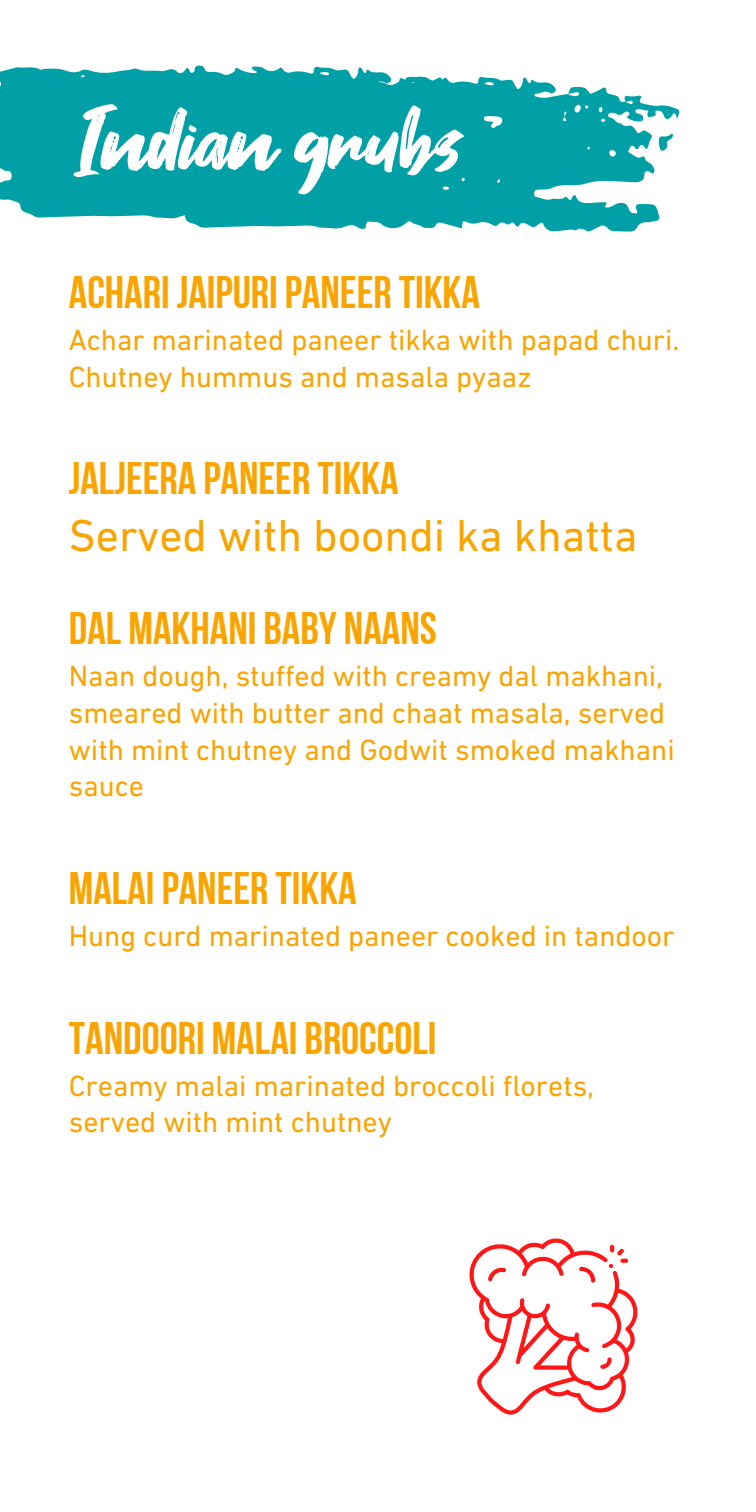
<style>
.page{position:relative;width:756px;height:1512px;background:#fff}
.page>*{position:absolute;margin:0;border:0;box-sizing:border-box;transform-origin:0 0}
.t1{font:84.7px "Fontjek";color:#fff}
.t2{font:45.5px "Bebas Neue Cyrillic";color:#f9a400}
.t3{font:45.5px "DIN Next LT Pro";color:#f9a400}
.t4{font:29.75px/36.8px "DIN Next LT Pro";color:#f9a400}
</style>
<div class="page">
<svg style="left:188px;top:77px;width:492px;height:155px;fill:#01a0a7"></svg>
<svg style="left:659px;top:134px;width:14px;height:17px"></svg>
<svg style="left:0;top:65px;width:516px;height:157px;background:#12a6ad"></svg>
<svg style="left:494px;top:123px;width:14px;height:18px"></svg>
<svg style="left:469px;top:1238px;width:169px;height:177px"></svg>
<h1 class="t1" style="left:76px;top:88px;width:388px">Indian grubs</h1>
<h2 class="t2" style="left:69px;top:274px;width:413px">ACHARI JAIPURI PANEER TIKKA</h2>
<p class="t4" style="left:69px;top:324px;width:612px">Achar marinated paneer tikka with papad churi.<br>Chutney hummus and masala pyaaz</p>
<h2 class="t2" style="left:69px;top:460px;width:331px">JALJEERA PANEER TIKKA</h2>
<h2 class="t3" style="left:69px;top:517px;width:570px">Served with boondi ka khatta</h2>
<h2 class="t2" style="left:69px;top:610px;width:370px">DAL MAKHANI BABY NAANS</h2>
<p class="t4" style="left:69px;top:660px;width:607px">Naan dough, stuffed with creamy dal makhani, smeared with butter and chaat masala, served with mint chutney and Godwit smoked makhani sauce</p>
<h2 class="t2" style="left:69px;top:870px;width:289px">MALAI PANEER TIKKA</h2>
<p class="t4" style="left:69px;top:920px;width:607px">Hung curd marinated paneer cooked in tandoor</p>
<h2 class="t2" style="left:69px;top:1019px;width:369px">TANDOORI MALAI BROCCOLI</h2>
<p class="t4" style="left:69px;top:1070px;width:527px">Creamy malai marinated broccoli florets, served with mint chutney</p>
</div>
